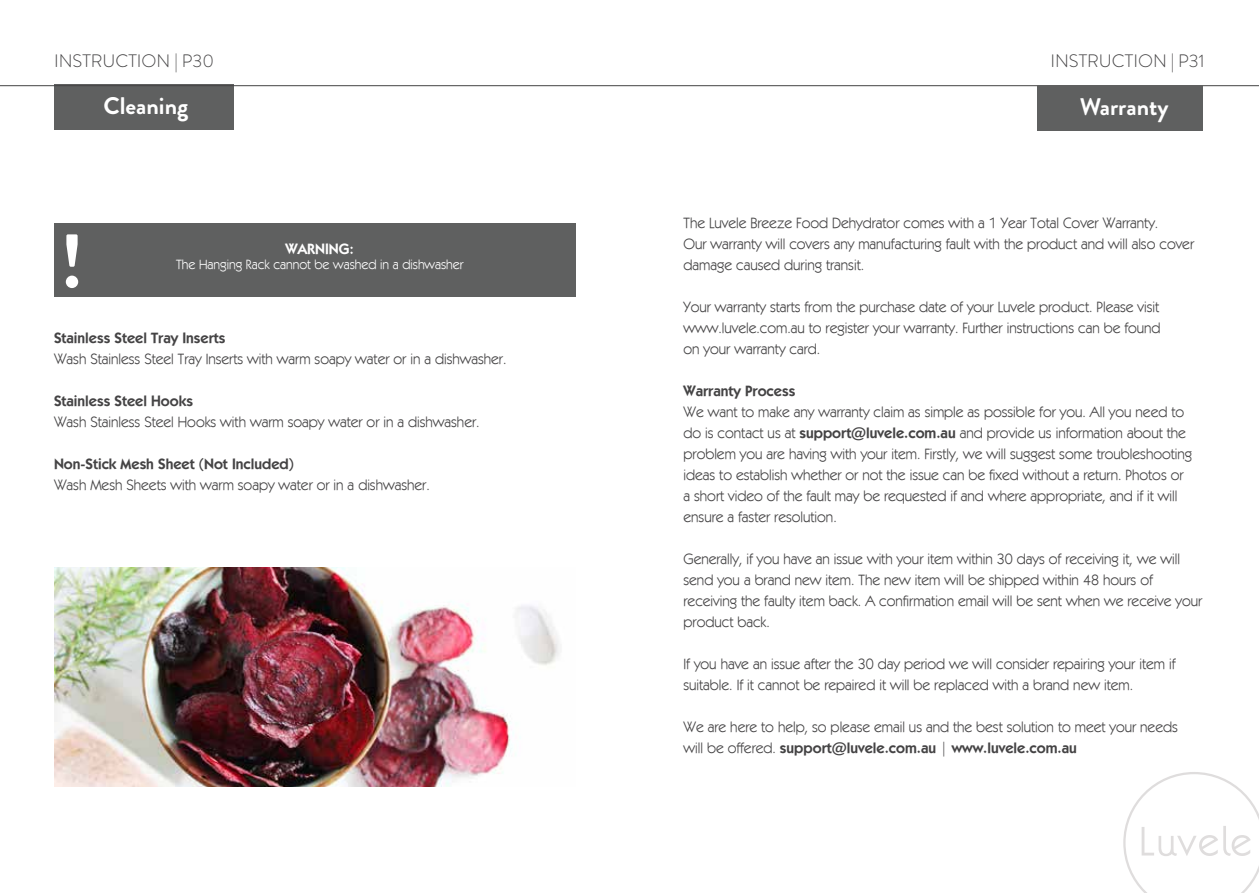
<style>
.page{position:relative;width:1259px;height:893px;background:#fff}
.page>*{position:absolute;margin:0;border:0;box-sizing:border-box;transform-origin:0 0}
.t1{font:700 75.6px "Brandon Grotesque";color:#fff}
.t2{font:700 24px "Brandon Grotesque";color:#fff}
.t3{font:300 18px "Brandon Grotesque";color:#444344}
.t4{font:15px/21px "Kabel IT Cby BT";color:#444344}
.t5{font:600 15px "Kabel IT Cby BT";color:#444344}
.t6{font:600 15px "Kabel IT Cby BT";color:#fff}
.t7{font:13.5px "Kabel IT Cby BT";color:#fff}
.s1{font-weight:600}
</style>
<div class="page">
<div style="left:54px;top:84px;width:180px;height:46px;background:#5f6060"></div>
<hr style="left:0;top:85px;width:1259px;height:1px;background:#444344">
<div style="left:1037px;top:85px;width:166px;height:46px;background:#5f6060"></div>
<div style="left:54px;top:223px;width:521px;height:74px;background:#5f6060"></div>
<img style="left:54px;top:568px;width:505px;height:219px">
<svg style="left:1123px;top:772px;width:136px;height:121px"></svg>
<p class="t3" style="left:54px;top:49px;width:161px">INSTRUCTION | P30</p>
<h2 class="t2" style="left:104px;top:89px;width:86px">Cleaning</h2>
<h1 class="t1" style="left:60px;top:208px;width:25px">!</h1>
<p class="t6" style="left:285px;top:239px;width:70px">WARNING:</p>
<p class="t7" style="left:176px;top:256px;width:289px">The Hanging Rack cannot be washed in a dishwasher</p>
<p class="t5" style="left:54px;top:329px;width:173px">Stainless Steel Tray Inserts</p>
<p class="t4" style="left:54px;top:348px;width:454px">Wash Stainless Steel Tray Inserts with warm soapy water or in a dishwasher.</p>
<p class="t5" style="left:54px;top:392px;width:140px">Stainless Steel Hooks</p>
<p class="t4" style="left:54px;top:411px;width:427px">Wash Stainless Steel Hooks with warm soapy water or in a dishwasher.</p>
<p class="t5" style="left:54px;top:455px;width:241px">Non-Stick Mesh Sheet (Not Included)</p>
<p class="t4" style="left:54px;top:474px;width:377px">Wash Mesh Sheets with warm soapy water or in a dishwasher.</p>
<p class="t3" style="left:1050px;top:48px;width:156px">INSTRUCTION | P31</p>
<h2 class="t2" style="left:1079px;top:90px;width:90px">Warranty</h2>
<p class="t4" style="left:683px;top:212px;width:512px">The Luvele Breeze Food Dehydrator comes with a 1 Year Total Cover Warranty.<br>Our warranty will covers any manufacturing fault with the product and will also cover damage caused during transit.</p>
<p class="t4" style="left:683px;top:296px;width:478px;text-align:justify">Your warranty starts from the purchase date of your Luvele product. Please visit www.luvele.com.au to register your warranty. Further instructions can be found on your warranty card.</p>
<p class="t5" style="left:683px;top:382px;width:113px">Warranty Process</p>
<p class="t4" style="left:683px;top:401px;width:510px">We want to make any warranty claim as simple as possible for you. All you need to do is contact us at <span class="s1">support@luvele.com.au</span> and provide us information about the problem you are having with your item. Firstly, we will suggest some troubleshooting ideas to establish whether or not the issue can be fixed without a return. Photos or a short video of the fault may be requested if and where appropriate, and if it will ensure a faster resolution.</p>
<p class="t4" style="left:683px;top:548px;width:520px">Generally, if you have an issue with your item within 30 days of receiving it, we will send you a brand new item. The new item will be shipped within 48 hours of receiving the faulty item back. A confirmation email will be sent when we receive your product back.</p>
<p class="t4" style="left:683px;top:653px;width:493px">If you have an issue after the 30 day period we will consider repairing your item if suitable. If it cannot be repaired it will be replaced with a brand new item.</p>
<p class="t4" style="left:683px;top:716px;width:496px">We are here to help, so please email us and the best solution to meet your needs will be offered. <span class="s1">support@luvele.com.au</span> | <span class="s1">www.luvele.com.au</span></p>
</div>
